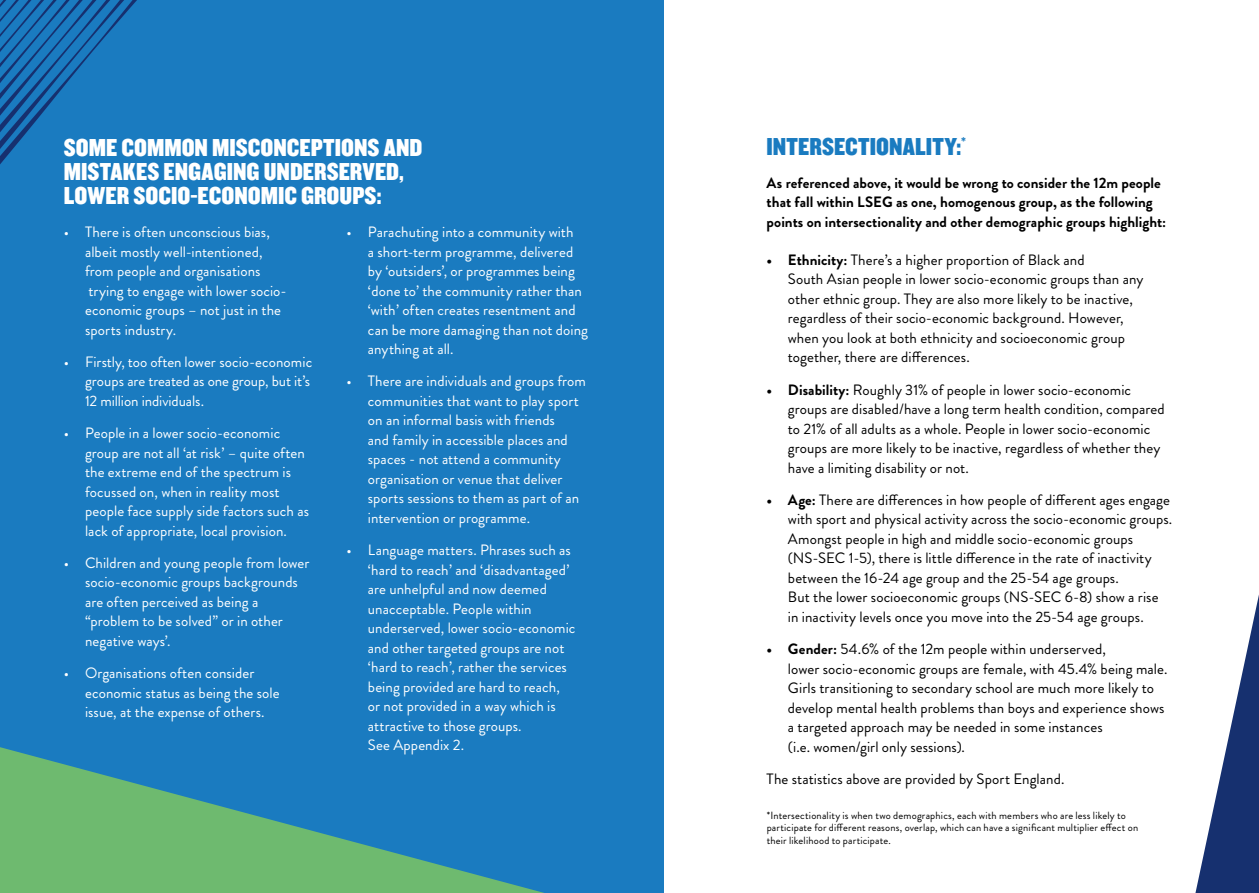
<style>
.page{position:relative;width:1259px;height:893px;background:#fff}
.page>*{position:absolute;margin:0;border:0;box-sizing:border-box;transform-origin:0 0}
.t1{font:25.5px/24px "Knockout 70 Full Welterwt";color:#fff}
.t2{font:25.5px "Knockout 70 Full Welterwt";letter-spacing:.005em;color:#1a7bc0}
.t3{font:15px/19.5px "Brandon Grotesque";letter-spacing:.005em;color:#fff}
.t4{font:15px/19.5px "Brandon Grotesque";letter-spacing:.005em;color:#000}
.t5{font:700 15px/19.5px "Brandon Grotesque";letter-spacing:.005em;color:#000}
.t6{font:10.5px/12.6px "Brandon Grotesque";letter-spacing:.015em;color:#000}
.s1{font-weight:700}
</style>
<div class="page">
<div style="left:0;top:0;width:663px;height:893px;background:#1a7bc0"></div>
<svg style="left:0;top:0;width:137px;height:164px"></svg>
<svg style="left:1195px;top:595px;width:64px;height:298px"></svg>
<svg style="left:0;top:747px;width:544px;height:146px"></svg>
<h1 class="t1" style="left:64px;top:135px;width:360px">SOME COMMON MISCONCEPTIONS AND<br>MISTAKES ENGAGING UNDERSERVED,<br>LOWER SOCIO-ECONOMIC GROUPS:</h1>
<h1 class="t2" style="left:766px;top:130px;width:201px">INTERSECTIONALITY:<sup>*</sup></h1>
<p class="t3" style="left:368px;top:222px;width:222px;text-indent:-21px">• Parachuting into a community with<br>a short-term programme, delivered by ‘outsiders’, or programmes being ‘done to’ the community rather than ‘with’ often creates resentment and can be more damaging than not doing anything at all.</p>
<p class="t3" style="left:368px;top:372px;width:220px;text-indent:-21px">• There are individuals and groups from communities that want to play sport on an informal basis with friends<br>and family in accessible places and spaces - not attend a community organisation or venue that deliver sports sessions to them as part of an intervention or programme.</p>
<p class="t3" style="left:368px;top:540px;width:209px;text-indent:-21px">• Language matters. Phrases such as ‘hard to reach’ and ‘disadvantaged’ are unhelpful and now deemed unacceptable. People within underserved, lower socio-economic and other targeted groups are not ‘hard to reach’, rather the services being provided are hard to reach, or not provided in a way which is attractive to those groups.<br>See Appendix 2.</p>
<p class="t5" style="left:766px;top:173px;width:401px">As referenced above, it would be wrong to consider the 12m people that fall within LSEG as one, homogenous group, as the following points on intersectionality and other demographic groups highlight:</p>
<p class="t3" style="left:85px;top:222px;width:203px;text-indent:-21px">• There is often unconscious bias, albeit mostly well-intentioned, from people and organisations trying to engage with lower socio&shy;economic groups – not just in the sports industry.</p>
<p class="t3" style="left:85px;top:352px;width:229px;text-indent:-21px">• Firstly, too often lower socio-economic groups are treated as one group, but it’s<br>12 million individuals.</p>
<p class="t3" style="left:85px;top:423px;width:225px;text-indent:-21px">• People in a lower socio-economic group are not all ‘at risk’ – quite often the extreme end of the spectrum is focussed on, when in reality most people face supply side factors such as lack of appropriate, local provision.</p>
<p class="t3" style="left:85px;top:553px;width:226px;text-indent:-21px">• Children and young people from lower socio-economic groups backgrounds are often perceived as being a “problem to be solved” or in other negative ways’.</p>
<p class="t3" style="left:85px;top:663px;width:196px;text-indent:-21px">• Organisations often consider economic status as being the sole issue, at the expense of others.</p>
<p class="t4" style="left:788px;top:250px;width:357px;text-indent:-21px"><span class="s1">• Ethnicity:</span> There’s a higher proportion of Black and<br>South Asian people in lower socio-economic groups than any other ethnic group. They are also more likely to be inactive, regardless of their socio-economic background. However, when you look at both ethnicity and socioeconomic group together, there are differences.</p>
<p class="t4" style="left:788px;top:380px;width:378px;text-indent:-21px"><span class="s1">• Disability:</span> Roughly 31% of people in lower socio-economic groups are disabled/have a long term health condition, compared to 21% of all adults as a whole. People in lower socio-economic groups are more likely to be inactive, regardless of whether they have a limiting disability or not.</p>
<p class="t4" style="left:788px;top:490px;width:386px;text-indent:-21px"><span class="s1">• Age:</span> There are differences in how people of different ages engage with sport and physical activity across the socio-economic groups.<br>Amongst people in high and middle socio-economic groups (NS-SEC 1-5), there is little difference in the rate of inactivity between the 16-24 age group and the 25-54 age groups.<br>But the lower socioeconomic groups (NS-SEC 6-8) show a rise in inactivity levels once you move into the 25-54 age groups.</p>
<p class="t4" style="left:788px;top:639px;width:381px;text-indent:-21px"><span class="s1">• Gender:</span> 54.6% of the 12m people within underserved,<br>lower socio-economic groups are female, with 45.4% being male.<br>Girls transitioning to secondary school are much more likely to develop mental health problems than boys and experience shows a targeted approach may be needed in some instances<br>(i.e. women/girl only sessions).</p>
<p class="t4" style="left:766px;top:769px;width:299px">The statistics above are provided by Sport England.</p>
<p class="t6" style="left:766px;top:809px;width:373px">*Intersectionality is when two demographics, each with members who are less likely to participate for different reasons, overlap, which can have a significant multiplier effect on their likelihood to participate.</p>
</div>
